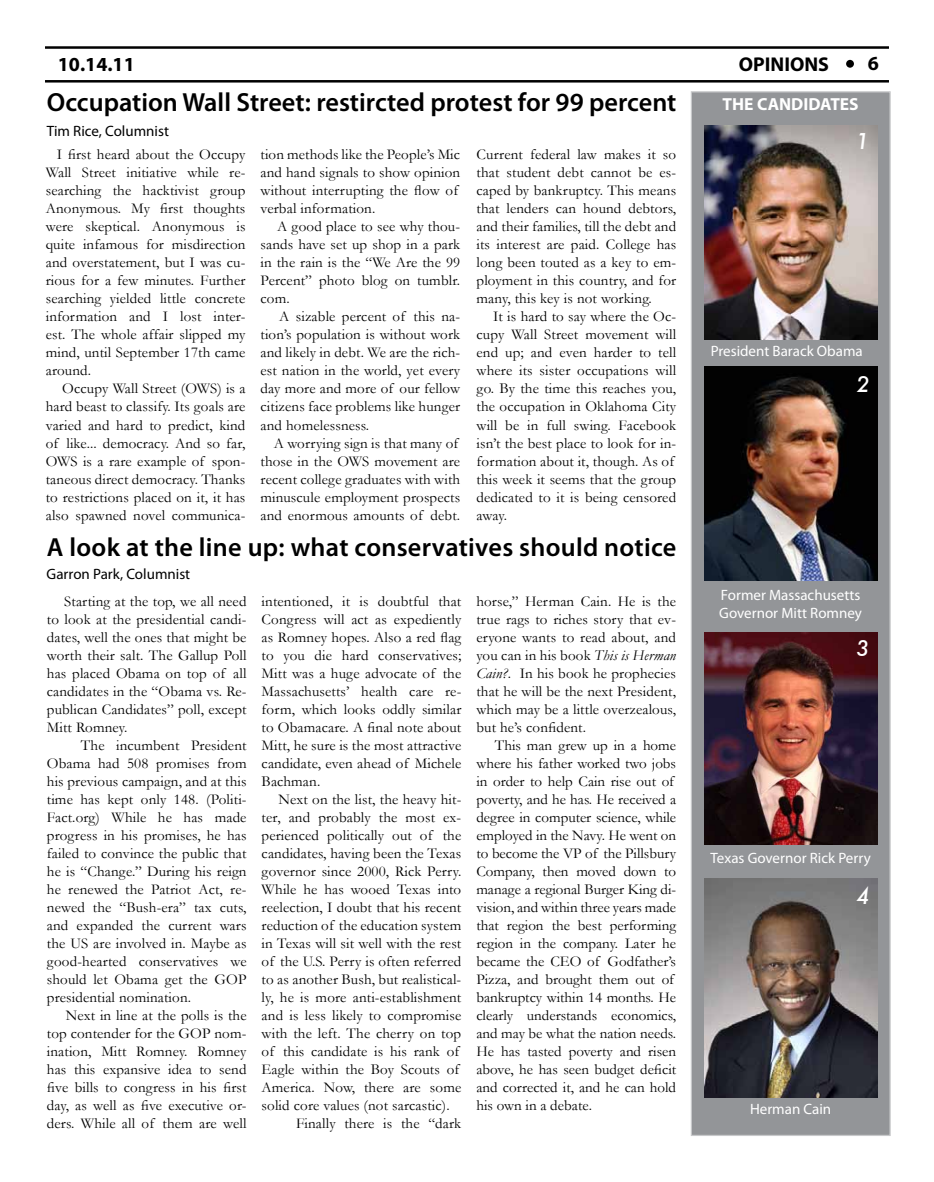
<style>
.page{position:relative;width:934px;height:1182px;background:#fff}
.page>*{position:absolute;margin:0;border:0;box-sizing:border-box;transform-origin:0 0}
.t1{font:600 26.25px "Myriad Pro";color:#000}
.t2{font:italic 500 21.25px "Futura";color:#fff}
.t3{font:700 20px "Myriad Pro";color:#000}
.t4{font:700 17.5px "Myriad Pro";color:#fff}
.t5{font:15px/18px "Garamond";letter-spacing:.01em;color:#000;text-align:justify}
.t6{font:15px/18px "Myriad Pro";color:#fff}
.t7{font:15px "Myriad Pro";color:#000}
.s1{font-style:italic}
</style>
<div class="page">
<hr style="left:45px;top:46px;width:844px;height:3px;background:#000">
<hr style="left:45px;top:80px;width:844px;height:2px;background:#000">
<div style="left:846px;top:60px;width:8px;height:8px;background:#000;border-radius:50%"></div>
<div style="left:691px;top:91px;width:199px;height:1044px;background:#939598;border:1px solid #c7c8ca"></div>
<img style="left:704px;top:125px;width:173px;height:214px">
<img style="left:704px;top:366px;width:173px;height:214px">
<img style="left:704px;top:632px;width:173px;height:212px">
<img style="left:704px;top:878px;width:173px;height:219px">
<h3 class="t3" style="left:58px;top:51px;width:79px">10.14.11</h3>
<h3 class="t3" style="left:739px;top:51px;width:92px">OPINIONS</h3>
<h3 class="t3" style="left:868px;top:50px;width:13px">6</h3>
<h1 class="t1" style="left:47px;top:85px;width:631px">Occupation Wall Street: restircted protest for 99 percent</h1>
<p class="t7" style="left:47px;top:121px;width:124px">Tim Rice, Columnist</p>
<p class="t5" style="left:46px;top:145px;width:201px;text-indent:11px">I first heard about the Occupy Wall Street initiative while re&shy;searching the hacktivist group Anonymous. My first thoughts were skeptical. Anonymous is quite infamous for misdirection and overstatement, but I was cu&shy;rious for a few minutes. Further searching yielded little concrete information and I lost inter&shy;est. The whole affair slipped my mind, until September 17th came around.</p>
<p class="t5" style="left:46px;top:379px;width:201px;text-indent:16px">Occupy Wall Street (OWS) is a hard beast to classify. Its goals are varied and hard to predict, kind of like... democracy. And so far, OWS is a rare example of spon&shy;taneous direct democracy. Thanks to restrictions placed on it, it has also spawned novel communica-</p>
<p class="t5" style="left:260px;top:145px;width:201px;text-align:left">tion methods like the People’s Mic and hand signals to show opinion without interrupting the flow of verbal information.</p>
<p class="t5" style="left:260px;top:217px;width:201px;text-indent:17px">A good place to see why thou&shy;sands have set up shop in a park in the rain is the “We Are the 99<br>Percent” photo blog on tumblr. com.</p>
<p class="t5" style="left:260px;top:307px;width:201px;text-indent:19px">A sizable percent of this na&shy;tion’s population is without work and likely in debt. We are the rich&shy;est nation in the world, yet every day more and more of our fellow citizens face problems like hunger and homelessness.</p>
<p class="t5" style="left:260px;top:433px;width:201px;text-align:left;text-indent:13px">A worrying sign is that many of those in the OWS movement are recent college graduates with with minuscule employment prospects and enormous amounts of debt.</p>
<p class="t5" style="left:476px;top:145px;width:201px">Current federal law makes it so that student debt cannot be es&shy;caped by bankruptcy. This means that lenders can hound debtors, and their families, till the debt and its interest are paid. College has long been touted as a key to em&shy;ployment in this country, and for many, this key is not working.</p>
<p class="t5" style="left:476px;top:307px;width:201px;text-align:left;text-indent:17px">It is hard to say where the Oc&shy;cupy Wall Street movement will end up; and even harder to tell where its sister occupations will go. By the time this reaches you, the occupation in Oklahoma City will be in full swing. Facebook isn’t the best place to look for in&shy;formation about it, though. As of this week it seems that the group dedicated to it is being censored away.</p>
<h1 class="t1" style="left:47px;top:530px;width:631px">A look at the line up: what conservatives should notice</h1>
<p class="t5" style="left:47px;top:591px;width:201px;text-indent:17px">Starting at the top, we all need to look at the presidential candi&shy;dates, well the ones that might be worth their salt. The Gallup Poll has placed Obama on top of all candidates in the “Obama vs. Re&shy;publican Candidates” poll, except Mitt Romney.</p>
<p class="t5" style="left:47px;top:735px;width:201px;text-indent:34px">The incumbent President Obama had 508 promises from his previous campaign, and at this time has kept only 148. (Politi-Fact.org) While he has made progress in his promises, he has failed to convince the public that he is “Change.” During his reign he renewed the Patriot Act, re&shy;newed the “Bush-era” tax cuts, and expanded the current wars the US are involved in. Maybe as good-hearted conservatives we should let Obama get the GOP presidential nomination.</p>
<p class="t5" style="left:47px;top:1005px;width:201px;text-indent:19px">Next in line at the polls is the top contender for the GOP nom&shy;ination, Mitt Romney. Romney has this expansive idea to send five bills to congress in his first day, as well as five executive or&shy;ders. While all of them are well</p>
<p class="t7" style="left:47px;top:565px;width:145px">Garron Park, Columnist</p>
<p class="t5" style="left:262px;top:591px;width:201px">intentioned, it is doubtful that Congress will act as expediently as Romney hopes. Also a red flag to you die hard conservatives; Mitt was a huge advocate of the Massachusetts’ health care re&shy;form, which looks oddly similar to Obamacare. A final note about Mitt, he sure is the most attractive candidate, even ahead of Michele Bachman.</p>
<p class="t5" style="left:278px;top:789px;width:184px">Next on the list, the heavy hit-</p>
<p class="t5" style="left:262px;top:807px;width:201px">ter, and probably the most ex-</p>
<p class="t5" style="left:262px;top:825px;width:201px">perienced politically out of the</p>
<p class="t5" style="left:262px;top:843px;width:201px">candidates, having been the Texas</p>
<p class="t5" style="left:262px;top:861px;width:201px">governor since 2000, Rick Perry.</p>
<p class="t5" style="left:262px;top:879px;width:201px">While he has wooed Texas into</p>
<p class="t5" style="left:262px;top:897px;width:201px">reelection, I doubt that his recent</p>
<p class="t5" style="left:262px;top:915px;width:201px">reduction of the education system</p>
<p class="t5" style="left:262px;top:933px;width:201px">in Texas will sit well with the rest</p>
<p class="t5" style="left:262px;top:951px;width:201px">of the U.S. Perry is often referred</p>
<p class="t5" style="left:262px;top:969px;width:201px">to as another Bush, but realistical-</p>
<p class="t5" style="left:262px;top:987px;width:201px">ly, he is more anti-establishment</p>
<p class="t5" style="left:262px;top:1005px;width:201px">and is less likely to compromise</p>
<p class="t5" style="left:262px;top:1023px;width:201px">with the left. The cherry on top</p>
<p class="t5" style="left:262px;top:1041px;width:199px">of this candidate is his rank of</p>
<p class="t5" style="left:262px;top:1059px;width:199px">Eagle within the Boy Scouts of</p>
<p class="t5" style="left:262px;top:1077px;width:201px">America. Now, there are some</p>
<p class="t5" style="left:262px;top:1095px;width:190px">solid core values (not sarcastic).</p>
<p class="t5" style="left:296px;top:1113px;width:167px">Finally there is the “dark</p>
<p class="t5" style="left:476px;top:591px;width:201px">horse,” Herman Cain. He is the true rags to riches story that ev&shy;eryone wants to read about, and you can in his book <span class="s1">This is Herman Cain?</span>. In his book he prophecies that he will be the next President, which may be a little overzealous, but he’s confident.</p>
<p class="t5" style="left:476px;top:735px;width:201px;text-align:left;text-indent:19px">This man grew up in a home where his father worked two jobs in order to help Cain rise out of poverty, and he has. He received a degree in computer science, while employed in the Navy. He went on to become the VP of the Pillsbury<br>Company, then moved down to manage a regional Burger King di&shy;vision, and within three years made that region the best performing region in the company. Later he became the CEO of Godfather’s<br>Pizza, and brought them out of bankruptcy within 14 months. He clearly understands economics, and may be what the nation needs.<br>He has tasted poverty and risen above, he has seen budget deficit and corrected it, and he can hold his own in a debate.</p>
<p class="t4" style="left:722px;top:92px;width:80px">THE CANDIDAT</p>
<p class="t4" style="left:840px;top:92px;width:20px">ES</p>
<h2 class="t2" style="left:856px;top:126px;width:15px">1</h2>
<p class="t6" style="left:711px;top:342px;width:154px">President Barack Obama</p>
<h2 class="t2" style="left:856px;top:370px;width:15px">2</h2>
<p class="t6" style="left:719px;top:585px;width:144px">Former Massachusetts<br>Governor Mitt Romney</p>
<h2 class="t2" style="left:856px;top:633px;width:15px">3</h2>
<p class="t6" style="left:710px;top:848px;width:162px">Texas Governor Rick Perry</p>
<h2 class="t2" style="left:856px;top:881px;width:15px">4</h2>
<p class="t6" style="left:750px;top:1099px;width:83px">Herman Cain</p>
</div>
